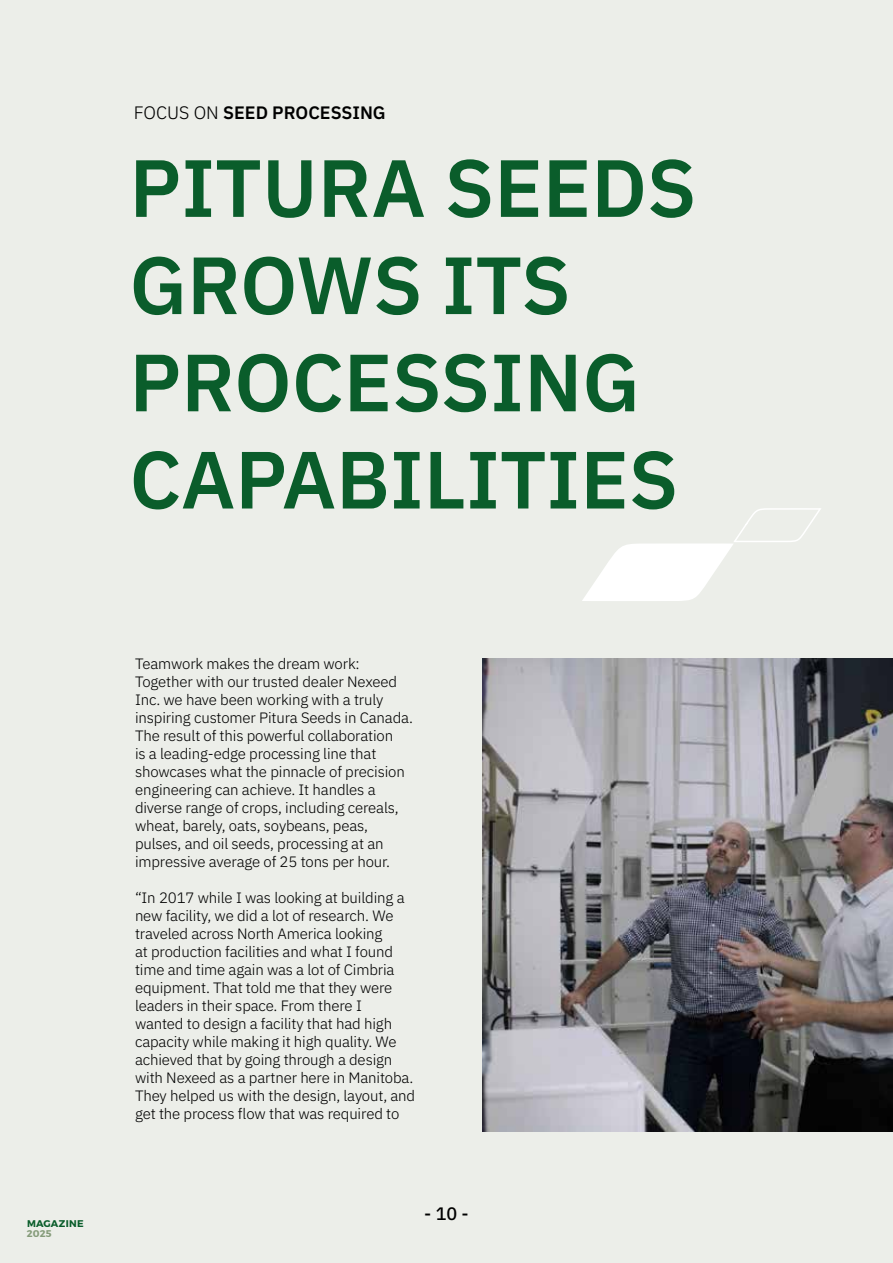
<style>
.page{position:relative;width:893px;height:1263px;background:#eceee9}
.page>*{position:absolute;margin:0;border:0;box-sizing:border-box;transform-origin:0 0}
.t1{font:600 81px/97.2px "Anuphan";color:#0a5d2b}
.t2{font:600 18px "Anuphan";color:#000}
.t3{font:500 18px "Anuphan";color:#000}
.t4{font:300 15px/18px "Anuphan";letter-spacing:-.01em;color:#000}
.t5{font:700 9.75px "Montserrat";letter-spacing:.03em;color:#0a5d2b}
.t6{font:700 9.75px "Montserrat";color:#869c7b}
.s1{font-weight:300}
</style>
<div class="page">
<img style="left:483px;top:658px;width:410px;height:473px">
<svg style="left:582px;top:504px;width:240px;height:97px"></svg>
<p class="t2" style="left:134px;top:99px;width:253px"><span class="s1">FOCUS ON</span> SEED PROCESSING</p>
<h1 class="t1" style="left:129px;top:134px;width:568px">PITURA SEEDS<br>GROWS ITS<br>PROCESSING<br>CAPABILITIES</h1>
<p class="t5" style="left:27px;top:1217px;width:58px">MAGAZINE</p>
<p class="t6" style="left:27px;top:1227px;width:26px">2025</p>
<p class="t4" style="left:135px;top:654px;width:279px">Teamwork makes the dream work:<br>Together with our trusted dealer Nexeed Inc. we have been working with a truly inspiring customer Pitura Seeds in Canada.<br>The result of this powerful collaboration<br>is a leading-edge processing line that showcases what the pinnacle of precision engineering can achieve. It handles a diverse range of crops, including cereals, wheat, barely, oats, soybeans, peas, pulses, and oil seeds, processing at an impressive average of 25 tons per hour.</p>
<p class="t4" style="left:135px;top:888px;width:282px">“In 2017 while I was looking at building a new facility, we did a lot of research. We traveled across North America looking<br>at production facilities and what I found time and time again was a lot of Cimbria equipment. That told me that they were leaders in their space. From there I<br>wanted to design a facility that had high capacity while making it high quality. We achieved that by going through a design with Nexeed as a partner here in Manitoba.<br>They helped us with the design, layout, and get the process flow that was required to</p>
<p class="t3" style="left:424px;top:1199px;width:46px">- 10 -</p>
</div>
